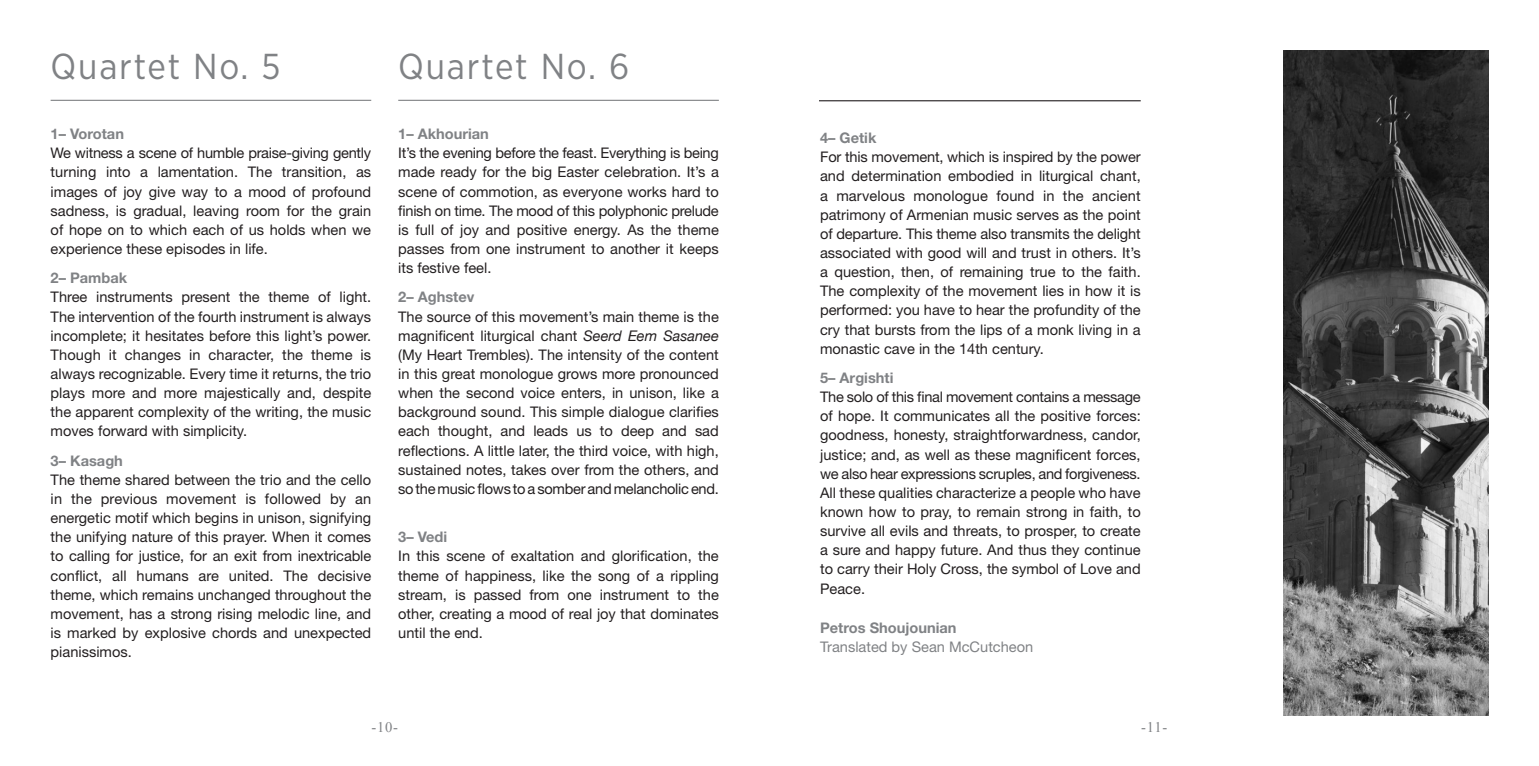
<style>
.page{position:relative;width:1539px;height:766px;background:#fff}
.page>*{position:absolute;margin:0;border:0;box-sizing:border-box;transform-origin:0 0}
.t1{font:36px "Gotham Narrow";letter-spacing:.05em;color:#808285}
.t2{font:14.62px/19.1px "Helvetica Neue";color:#231f20;text-align:justify}
.t3{font:700 14.62px "Helvetica Neue";color:#808285}
.t4{font:14.62px "Helvetica Neue";color:#808285}
.t5{font:14.62px "Times New Roman";color:#808285}
.s1{font-style:italic}
</style>
<div class="page">
<hr style="left:51px;top:100px;width:320px;height:1px;background:#808285">
<hr style="left:398px;top:100px;width:321px;height:1px;background:#808285">
<hr style="left:819px;top:100px;width:322px;height:1px;background:#231f20">
<img style="left:1284px;top:51px;width:204px;height:664px">
<p class="t1" style="left:51px;top:44px;width:231px">Quartet No. 5</p>
<p class="t3" style="left:51px;top:125px;width:75px">1– Vorotan</p>
<p class="t2" style="left:51px;top:143px;width:322px">We witness a scene of humble praise-giving gently turning into a lamentation. The transition, as images of joy give way to a mood of profound sadness, is gradual, leaving room for the grain of hope on to which each of us holds when we experience these episodes in life.</p>
<p class="t3" style="left:51px;top:269px;width:78px">2– Pambak</p>
<p class="t2" style="left:51px;top:287px;width:322px">Three instruments present the theme of light.<br>The intervention of the fourth instrument is always incomplete; it hesitates before this light’s power.<br>Though it changes in character, the theme is always recognizable. Every time it returns, the trio plays more and more majestically and, despite the apparent complexity of the writing, the music moves forward with simplicity.</p>
<p class="t3" style="left:51px;top:451px;width:74px">3– Kasagh</p>
<p class="t2" style="left:51px;top:469px;width:322px">The theme shared between the trio and the cello in the previous movement is followed by an energetic motif which begins in unison, signifying the unifying nature of this prayer. When it comes to calling for justice, for an exit from inextricable conflict, all humans are united. The decisive theme, which remains unchanged throughout the movement, has a strong rising melodic line, and is marked by explosive chords and unexpected pianissimos.</p>
<p class="t1" style="left:398px;top:44px;width:233px">Quartet No. 6</p>
<p class="t3" style="left:398px;top:125px;width:92px">1– Akhourian</p>
<p class="t2" style="left:398px;top:143px;width:322px">It’s the evening before the feast. Everything is being made ready for the big Easter celebration. It’s a scene of commotion, as everyone works hard to finish on time. The mood of this polyphonic prelude is full of joy and positive energy. As the theme passes from one instrument to another it keeps its festive feel.</p>
<p class="t3" style="left:398px;top:288px;width:78px">2– Aghstev</p>
<p class="t2" style="left:398px;top:306px;width:322px">The source of this movement’s main theme is the magnificent liturgical chant <span class="s1">Seerd Eem Sasanee </span>(My Heart Trembles). The intensity of the content in this great monologue grows more pronounced when the second voice enters, in unison, like a background sound. This simple dialogue clarifies each thought, and leads us to deep and sad reflections. A little later, the third voice, with high, sustained notes, takes over from the others, and so the music flows to a somber and melancholic end.</p>
<p class="t3" style="left:398px;top:528px;width:51px">3– Vedi</p>
<p class="t2" style="left:398px;top:546px;width:322px">In this scene of exaltation and glorification, the theme of happiness, like the song of a rippling stream, is passed from one instrument to the other, creating a mood of real joy that dominates until the end.</p>
<p class="t3" style="left:820px;top:129px;width:58px">4– Getik</p>
<p class="t2" style="left:820px;top:147px;width:322px">For this movement, which is inspired by the power and determination embodied in liturgical chant, a marvelous monologue found in the ancient patrimony of Armenian music serves as the point of departure. This theme also transmits the delight associated with good will and trust in others. It’s a question, then, of remaining true to the faith.<br>The complexity of the movement lies in how it is performed: you have to hear the profundity of the cry that bursts from the lips of a monk living in a monastic cave in the 14th century.</p>
<p class="t3" style="left:820px;top:368px;width:75px">5– Argishti</p>
<p class="t2" style="left:820px;top:387px;width:322px">The solo of this final movement contains a message of hope. It communicates all the positive forces: goodness, honesty, straightforwardness, candor, justice; and, as well as these magnificent forces, we also hear expressions scruples, and forgiveness.<br>All these qualities characterize a people who have known how to pray, to remain strong in faith, to survive all evils and threats, to prosper, to create a sure and happy future. And thus they continue to carry their Holy Cross, the symbol of Love and Peace.</p>
<p class="t3" style="left:820px;top:618px;width:138px">Petros Shoujounian</p>
<p class="t4" style="left:820px;top:638px;width:215px">Translated by Sean McCutcheon</p>
<p class="t5" style="left:371px;top:716px;width:28px">-10-</p>
<p class="t5" style="left:1141px;top:716px;width:28px">-11-</p>
</div>
